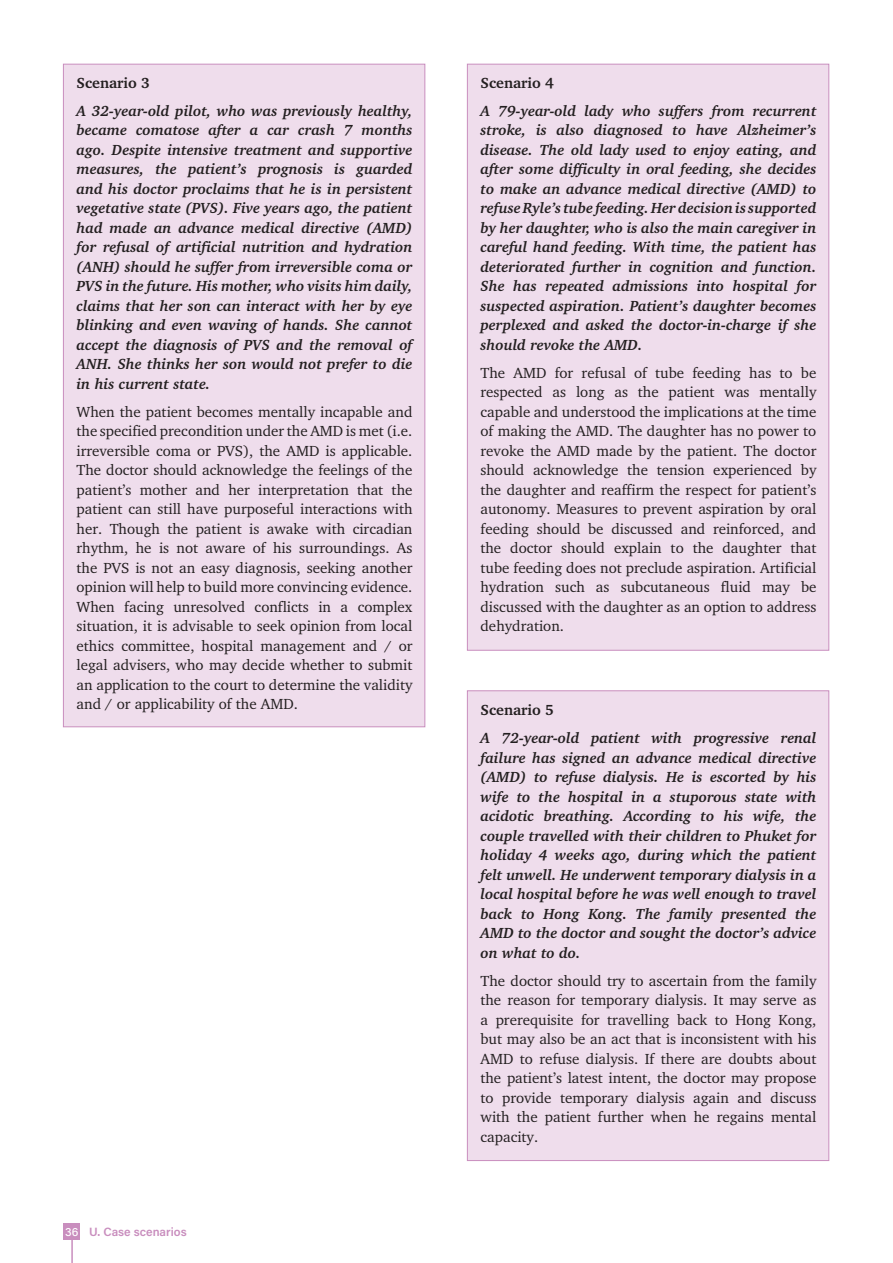
<style>
.page{position:relative;width:893px;height:1263px;background:#fff}
.page>*{position:absolute;margin:0;border:0;box-sizing:border-box;transform-origin:0 0}
.body_text{font:15px/19.5px "Charter IT Cby BT";color:#231f20;text-align:justify}
.body_text-2{font:italic 700 15px/19.5px "Charter IT Cby BT";color:#231f20;text-align:justify}
.body_text-3{font:700 15px "Charter IT Cby BT";color:#231f20}
.t1{font:12px "Acumin Variable Concept";letter-spacing:.045em;color:#c98ebe}
.t2{font:12px "Acumin Variable Concept";color:#fff}
</style>
<div class="page">
<div style="left:64px;top:1223px;width:16px;height:16px;background:#c98ebe"></div>
<hr style="left:71px;top:1237px;width:2px;height:26px;background:#c98ebe">
<div style="left:63px;top:64px;width:362px;height:663px;background:#efddec;border:1px solid #c98ebe"></div>
<div style="left:467px;top:64px;width:362px;height:587px;background:#efddec;border:1px solid #c98ebe"></div>
<div style="left:467px;top:690px;width:362px;height:471px;background:#efddec;border:1px solid #c98ebe"></div>
<p class="body_text-3" style="left:77px;top:73px;width:75px">Scenario 3</p>
<p class="body_text-2" style="left:77px;top:100px;width:337px">A 32-year-old pilot, who was previously healthy, became comatose after a car crash 7 months ago. Despite intensive treatment and supportive measures, the patient’s prognosis is guarded and his doctor proclaims that he is in persistent vegetative state (PVS). Five years ago, the patient had made an advance medical directive (AMD) for refusal of artificial nutrition and hydration (ANH) should he suffer from irreversible coma or PVS in the future. His mother, who visits him daily, claims that her son can interact with her by eye blinking and even waving of hands. She cannot accept the diagnosis of PVS and the removal of ANH. She thinks her son would not prefer to die in his current state.</p>
<p class="body_text" style="left:77px;top:401px;width:337px">When the patient becomes mentally incapable and the specified precondition under the AMD is met (i.e. irreversible coma or PVS), the AMD is applicable.<br>The doctor should acknowledge the feelings of the patient’s mother and her interpretation that the patient can still have purposeful interactions with her. Though the patient is awake with circadian rhythm, he is not aware of his surroundings. As the PVS is not an easy diagnosis, seeking another opinion will help to build more convincing evidence.<br>When facing unresolved conflicts in a complex situation, it is advisable to seek opinion from local ethics committee, hospital management and / or legal advisers, who may decide whether to submit an application to the court to determine the validity and / or applicability of the AMD.</p>
<p class="t2" style="left:65px;top:1223px;width:15px">36</p>
<p class="t1" style="left:89px;top:1223px;width:98px">U. Case scenarios</p>
<p class="body_text-3" style="left:480px;top:73px;width:75px">Scenario 4</p>
<p class="body_text-2" style="left:480px;top:100px;width:337px">A 79-year-old lady who suffers from recurrent stroke, is also diagnosed to have Alzheimer’s disease. The old lady used to enjoy eating, and after some difficulty in oral feeding, she decides to make an advance medical directive (AMD) to refuse Ryle’s tube feeding. Her decision is supported by her daughter, who is also the main caregiver in careful hand feeding. With time, the patient has deteriorated further in cognition and function.<br>She has repeated admissions into hospital for suspected aspiration. Patient’s daughter becomes perplexed and asked the doctor-in-charge if she should revoke the AMD.</p>
<p class="body_text" style="left:480px;top:362px;width:337px">The AMD for refusal of tube feeding has to be respected as long as the patient was mentally capable and understood the implications at the time of making the AMD. The daughter has no power to revoke the AMD made by the patient. The doctor should acknowledge the tension experienced by the daughter and reaffirm the respect for patient’s autonomy. Measures to prevent aspiration by oral feeding should be discussed and reinforced, and the doctor should explain to the daughter that tube feeding does not preclude aspiration. Artificial hydration such as subcutaneous fluid may be discussed with the daughter as an option to address dehydration.</p>
<p class="body_text-3" style="left:480px;top:701px;width:75px">Scenario 5</p>
<p class="body_text-2" style="left:480px;top:728px;width:337px">A 72-year-old patient with progressive renal failure has signed an advance medical directive (AMD) to refuse dialysis. He is escorted by his wife to the hospital in a stuporous state with acidotic breathing. According to his wife, the couple travelled with their children to Phuket for holiday 4 weeks ago, during which the patient felt unwell. He underwent temporary dialysis in a local hospital before he was well enough to travel back to Hong Kong. The family presented the AMD to the doctor and sought the doctor’s advice on what to do.</p>
<p class="body_text" style="left:480px;top:970px;width:337px">The doctor should try to ascertain from the family the reason for temporary dialysis. It may serve as a prerequisite for travelling back to Hong Kong, but may also be an act that is inconsistent with his AMD to refuse dialysis. If there are doubts about the patient’s latest intent, the doctor may propose to provide temporary dialysis again and discuss with the patient further when he regains mental capacity.</p>
</div>
